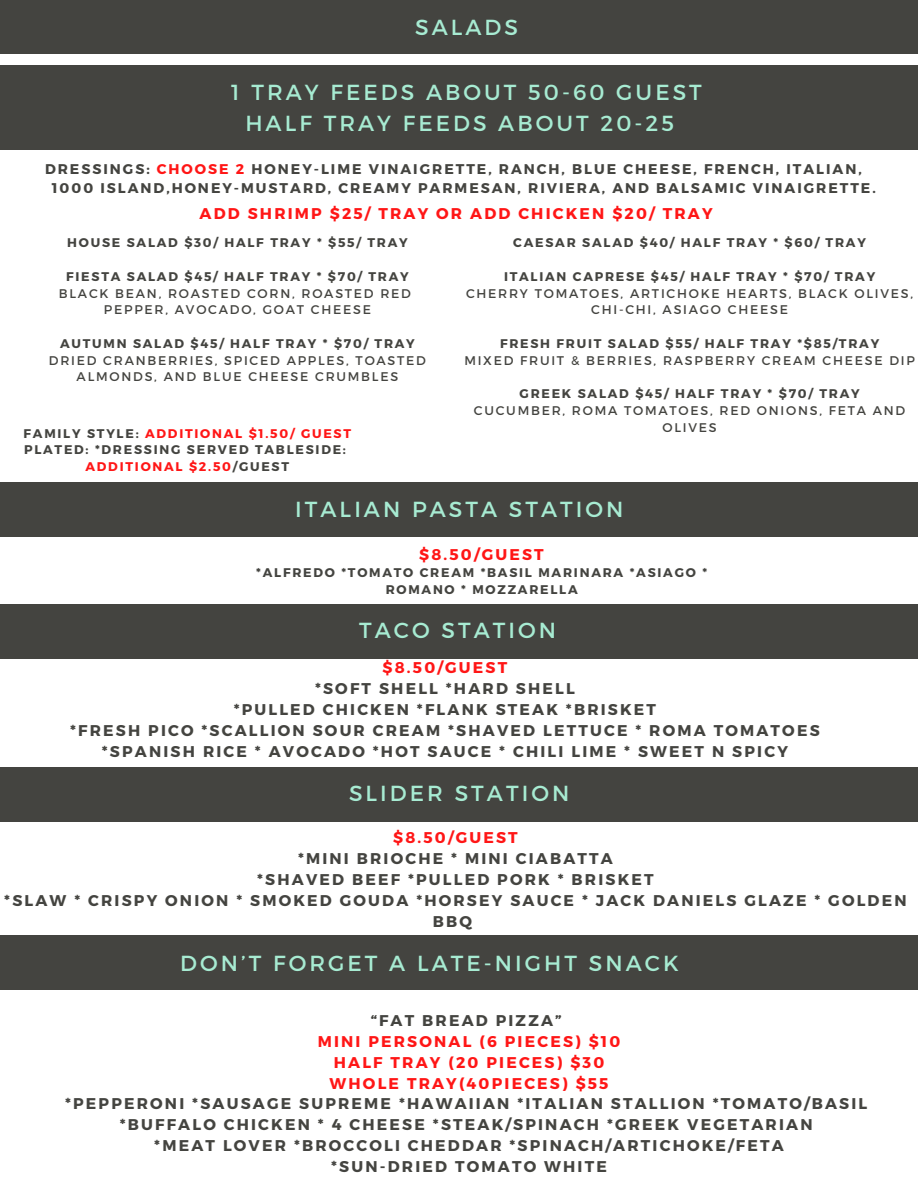
<style>
.page{position:relative;width:918px;height:1188px;background:#fff}
.page>*{position:absolute;margin:0;border:0;box-sizing:border-box;transform-origin:0 0}
.t1{font:21.75px "Montserrat";letter-spacing:.14em;color:#a7ebd2}
.t2{font:700 15.6px/21px "Montserrat";letter-spacing:.14em;color:#444440;text-align:center}
.t3{font:700 15.6px "Montserrat";letter-spacing:.14em;color:#ff1616}
.t4{font:700 14.1px/19.2px "Montserrat";letter-spacing:.14em;color:#444440}
.t5{font:700 12.6px/16.8px "Montserrat";letter-spacing:.14em;color:#444440;text-align:center}
.t6{font:12.6px/16.8px "Montserrat";letter-spacing:.14em;color:#444440;text-align:center}
.t7{font:700 12.6px "Montserrat";letter-spacing:.14em;color:#ff1616}
.s1{color:#ff1616}
.s2{color:#444440}
</style>
<div class="page">
<div style="left:0;top:0;width:918px;height:54px;background:#444440"></div>
<div style="left:0;top:604px;width:918px;height:54px;background:#444440"></div>
<div style="left:0;top:482px;width:918px;height:54px;background:#444440"></div>
<div style="left:0;top:768px;width:918px;height:54px;background:#444440"></div>
<div style="left:0;top:65px;width:918px;height:84px;background:#444440"></div>
<div style="left:0;top:936px;width:918px;height:54px;background:#444440"></div>
<p class="t1" style="left:415px;top:13px;width:105px">SALADS</p>
<p class="t1" style="left:231px;top:78px;width:472px">1 TRAY FEEDS ABOUT 50-60 GUEST</p>
<p class="t1" style="left:245px;top:109px;width:430px">HALF TRAY FEEDS ABOUT 20-25</p>
<p class="t4" style="left:52px;top:159px;width:825px;text-indent:-7px">DRESSINGS: <span class="s1">CHOOSE 2</span> HONEY-LIME VINAIGRETTE, RANCH, BLUE CHEESE, FRENCH, ITALIAN,<br>1000 ISLAND,HONEY-MUSTARD, CREAMY PARMESAN, RIVIERA, AND BALSAMIC VINAIGRETTE.</p>
<p class="t3" style="left:200px;top:203px;width:514px">ADD SHRIMP $25/ TRAY OR ADD CHICKEN $20/ TRAY</p>
<p class="t5" style="left:513px;top:234px;width:354px">CAESAR SALAD $40/ HALF TRAY * $60/ TRAY</p>
<p class="t5" style="left:504px;top:267px;width:373px">ITALIAN CAPRESE $45/ HALF TRAY * $70/ TRAY</p>
<p class="t6" style="left:466px;top:284px;width:449px">CHERRY TOMATOES, ARTICHOKE HEARTS, BLACK OLIVES,<br>CHI-CHI, ASIAGO CHEESE</p>
<p class="t5" style="left:500px;top:334px;width:381px">FRESH FRUIT SALAD $55/ HALF TRAY *$85/TRAY</p>
<p class="t6" style="left:464px;top:351px;width:452px">MIXED FRUIT &amp; BERRIES, RASPBERRY CREAM CHEESE DIP</p>
<p class="t5" style="left:520px;top:385px;width:342px">GREEK SALAD $45/ HALF TRAY * $70/ TRAY</p>
<p class="t6" style="left:474px;top:401px;width:433px">CUCUMBER, ROMA TOMATOES, RED ONIONS, FETA AND<br>OLIVES</p>
<p class="t5" style="left:67px;top:234px;width:342px">HOUSE SALAD $30/ HALF TRAY * $55/ TRAY</p>
<p class="t5" style="left:66px;top:267px;width:344px">FIESTA SALAD $45/ HALF TRAY * $70/ TRAY</p>
<p class="t6" style="left:59px;top:284px;width:354px">BLACK BEAN, ROASTED CORN, ROASTED RED</p>
<p class="t6" style="left:104px;top:301px;width:268px">PEPPER, AVOCADO, GOAT CHEESE</p>
<p class="t5" style="left:60px;top:334px;width:356px">AUTUMN SALAD $45/ HALF TRAY * $70/ TRAY</p>
<p class="t6" style="left:49px;top:351px;width:379px">DRIED CRANBERRIES, SPICED APPLES, TOASTED<br>ALMONDS, AND BLUE CHEESE CRUMBLES</p>
<p class="t7" style="left:24px;top:425px;width:329px"><span class="s2">FAMILY STYLE:</span> ADDITIONAL $1.50/ GUEST</p>
<p class="t5" style="left:24px;top:441px;width:323px">PLATED: *DRESSING SERVED TABLESIDE:</p>
<p class="t7" style="left:85px;top:459px;width:205px">ADDITIONAL $2.50<span class="s2">/GUEST</span></p>
<p class="t1" style="left:295px;top:496px;width:330px">ITALIAN PASTA STATION</p>
<p class="t3" style="left:419px;top:544px;width:126px">$8.50/GUEST</p>
<p class="t5" style="left:256px;top:564px;width:452px">*ALFREDO *TOMATO CREAM *BASIL MARINARA *ASIAGO *<br>ROMANO * MOZZARELLA</p>
<p class="t1" style="left:359px;top:616px;width:199px">TACO STATION</p>
<p class="t3" style="left:383px;top:657px;width:126px">$8.50/GUEST</p>
<p class="t2" style="left:315px;top:677px;width:261px">*SOFT SHELL *HARD SHELL</p>
<p class="t2" style="left:234px;top:698px;width:424px">*PULLED CHICKEN *FLANK STEAK *BRISKET</p>
<p class="t2" style="left:70px;top:719px;width:751px">*FRESH PICO *SCALLION SOUR CREAM *SHAVED LETTUCE * ROMA TOMATOES</p>
<p class="t2" style="left:102px;top:740px;width:688px">*SPANISH RICE * AVOCADO *HOT SAUCE * CHILI LIME * SWEET N SPICY</p>
<p class="t1" style="left:349px;top:779px;width:222px">SLIDER STATION</p>
<p class="t3" style="left:393px;top:828px;width:126px">$8.50/GUEST</p>
<p class="t2" style="left:298px;top:847px;width:316px">*MINI BRIOCHE * MINI CIABATTA</p>
<p class="t2" style="left:257px;top:868px;width:398px">*SHAVED BEEF *PULLED PORK * BRISKET</p>
<p class="t2" style="left:4px;top:889px;width:904px">*SLAW * CRISPY ONION * SMOKED GOUDA *HORSEY SAUCE * JACK DANIELS GLAZE * GOLDEN<br>BBQ</p>
<p class="t1" style="left:180px;top:949px;width:500px">DON’T FORGET A LATE-NIGHT SNACK</p>
<p class="t2" style="left:371px;top:1009px;width:192px">“FAT BREAD PIZZA”</p>
<p class="t3" style="left:318px;top:1031px;width:304px">MINI PERSONAL (6 PIECES) $10</p>
<p class="t3" style="left:334px;top:1052px;width:272px">HALF TRAY (20 PIECES) $30</p>
<p class="t3" style="left:330px;top:1073px;width:281px">WHOLE TRAY(40PIECES) $55</p>
<p class="t2" style="left:65px;top:1093px;width:804px">*PEPPERONI *SAUSAGE SUPREME *HAWAIIAN *ITALIAN STALLION *TOMATO/BASIL</p>
<p class="t2" style="left:120px;top:1114px;width:694px">*BUFFALO CHICKEN * 4 CHEESE *STEAK/SPINACH *GREEK VEGETARIAN</p>
<p class="t2" style="left:154px;top:1135px;width:631px">*MEAT LOVER *BROCCOLI CHEDDAR *SPINACH/ARTICHOKE/FETA</p>
<p class="t2" style="left:331px;top:1155px;width:277px">*SUN-DRIED TOMATO WHITE</p>
</div>
